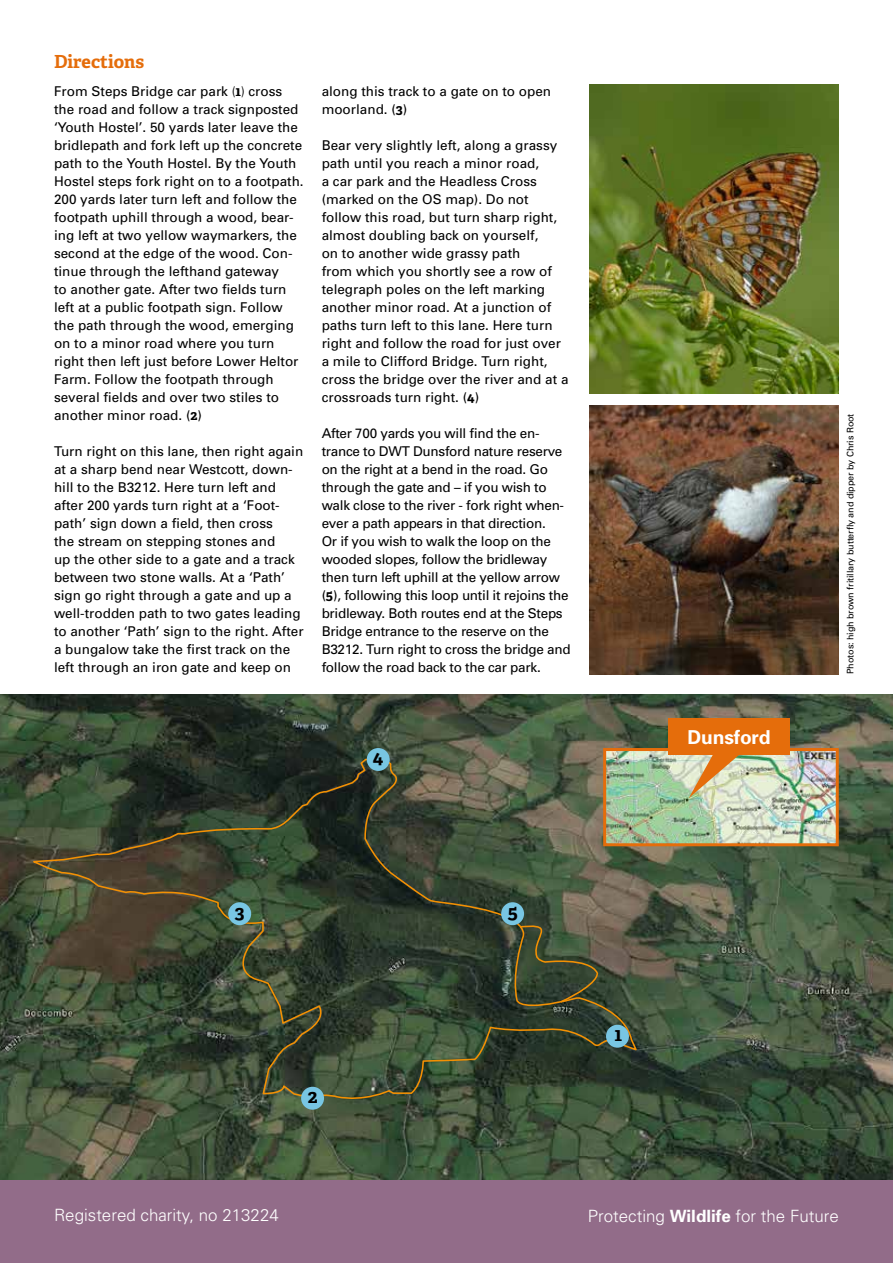
<style>
.page{position:relative;width:893px;height:1263px;background:#fff}
.page>*{position:absolute;margin:0;border:0;box-sizing:border-box;transform-origin:0 0}
.t1{font:700 19.2px "Univers";letter-spacing:-.01em;color:#fff}
.t2{font:700 18.9px "Adelle";color:#000}
.t3{font:700 18px "Adelle";color:#e56d0b}
.t4{font:300 16.95px "Univers";color:#fff}
.t5{font:13.5px/18px "Univers";color:#000}
.t6{font:13.5px/18px "Univers";letter-spacing:-.02em;color:#000}
.t7{font:9px "Univers";letter-spacing:-.01em;color:#000}
.s1{font-weight:300}
.s2{font-family:"Adelle";font-weight:700}
.s3{font-weight:700}
</style>
<div class="page">
<div style="left:0;top:1179px;width:893px;height:84px;background:#926c89"></div>
<img style="left:0;top:694px;width:893px;height:485px">
<svg style="left:27px;top:758px;width:611px;height:344px;background:#3f4834"></svg>
<div style="left:606px;top:1025px;width:23px;height:23px;background:#78c6e3;border-radius:50%"></div>
<div style="left:367px;top:748px;width:23px;height:23px;background:#78c6e3;border-radius:50%"></div>
<div style="left:228px;top:902px;width:23px;height:23px;background:#78c6e3;border-radius:50%"></div>
<div style="left:501px;top:902px;width:23px;height:23px;background:#78c6e3;border-radius:50%"></div>
<div style="left:301px;top:1087px;width:23px;height:23px;background:#78c6e3;border-radius:50%"></div>
<svg style="left:519px;top:924px;width:81px;height:80px;background:#464e34"></svg>
<img style="left:607px;top:752px;width:228px;height:90px">
<div style="left:603px;top:748px;width:236px;height:98px;border:3px solid #e56d0b"></div>
<div style="left:668px;top:719px;width:122px;height:36px;background:#e56d0b"></div>
<svg style="left:689px;top:755px;width:53px;height:43px;background:#d9c297"></svg>
<img style="left:589px;top:85px;width:250px;height:308px">
<img style="left:589px;top:406px;width:250px;height:268px">
<h3 class="t3" style="left:54px;top:50px;width:92px">Directions</h3>
<p class="t5" style="left:54px;top:82px;width:251px">From Steps Bridge car park <span class="s1">(</span><span class="s2">1</span><span class="s1">)</span> cross the road and follow a track signposted ‘Youth Hostel’. 50 yards later leave the bridlepath and fork left up the concrete path to the Youth Hostel. By the Youth Hostel steps fork right on to a footpath.<br>200 yards later turn left and follow the footpath uphill through a wood, bear&shy;ing left at two yellow waymarkers, the second at the edge of the wood. Con&shy;tinue through the lefthand gateway<br>to another gate. After two fields turn left at a public footpath sign. Follow the path through the wood, emerging on to a minor road where you turn right then left just before Lower Heltor Farm. Follow the footpath through several fields and over two stiles to another minor road. (<span class="s2">2</span>)</p>
<p class="t5" style="left:54px;top:442px;width:251px">Turn right on this lane, then right again at a sharp bend near Westcott, down&shy;hill to the B3212. Here turn left and after 200 yards turn right at a ‘Foot&shy;path’ sign down a field, then cross<br>the stream on stepping stones and<br>up the other side to a gate and a track between two stone walls. At a ‘Path’ sign go right through a gate and up a well-trodden path to two gates leading to another ‘Path’ sign to the right. After a bungalow take the first track on the left through an iron gate and keep on</p>
<p class="t5" style="left:322px;top:82px;width:231px">along this track to a gate on to open moorland. (<span class="s2">3</span>)</p>
<p class="t5" style="left:322px;top:136px;width:248px">Bear very slightly left, along a grassy path until you reach a minor road,<br>a car park and the Headless Cross (marked on the OS map). Do not follow this road, but turn sharp right, almost doubling back on yourself,<br>on to another wide grassy path<br>from which you shortly see a row of telegraph poles on the left marking another minor road. At a junction of paths turn left to this lane. Here turn right and follow the road for just over a mile to Clifford Bridge. Turn right, cross the bridge over the river and at a crossroads turn right. (<span class="s2">4</span>)</p>
<p class="t6" style="left:322px;top:424px;width:251px">After 700 yards you will find the en&shy;trance to DWT Dunsford nature reserve on the right at a bend in the road. Go through the gate and – if you wish to walk close to the river - fork right when&shy;ever a path appears in that direction.<br>Or if you wish to walk the loop on the wooded slopes, follow the bridleway then turn left uphill at the yellow arrow (<span class="s2">5</span>), following this loop until it rejoins the bridleway. Both routes end at the Steps Bridge entrance to the reserve on the B3212. Turn right to cross the bridge and follow the road back to the car park.</p>
<h2 class="t2" style="left:373px;top:746px;width:12px">4</h2>
<h1 class="t1" style="left:688px;top:725px;width:84px">Dunsford</h1>
<p class="t7" style="left:845px;top:674px;width:262px;rotate:-90deg">Photos: high brown fritillary butterfly and dipper by Chris Root</p>
<h2 class="t2" style="left:235px;top:900px;width:11px">3</h2>
<h2 class="t2" style="left:508px;top:900px;width:12px">5</h2>
<h2 class="t2" style="left:308px;top:1084px;width:11px">2</h2>
<h2 class="t2" style="left:614px;top:1022px;width:9px">1</h2>
<p class="t4" style="left:54px;top:1205px;width:226px">Registered charity, no 213224</p>
<p class="t4" style="left:588px;top:1206px;width:253px">Protecting <span class="s3">Wildlife</span> for the Future</p>
</div>
